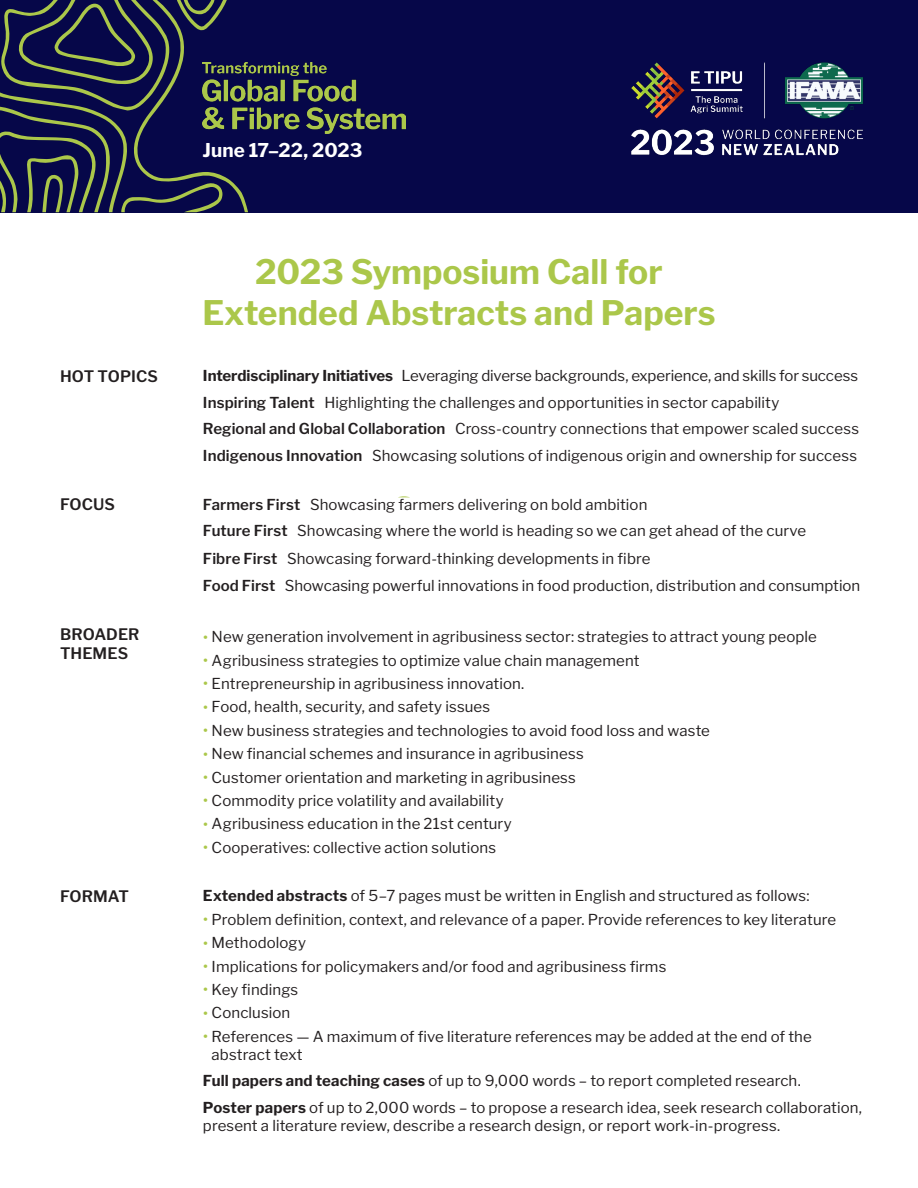
<style>
.page{position:relative;width:918px;height:1188px;background:#fff}
.page>*{position:absolute;margin:0;border:0;box-sizing:border-box;transform-origin:0 0}
.t1{font:700 33.6px/40.3px "Libre Franklin";color:#abc74a;text-align:center}
.body_text{font:700 18.9px "Libre Franklin";letter-spacing:.005em;color:#fff}
.t2{font:600 15.75px/18.9px "Libre Franklin";color:#231f20}
.body_bullets_-_light{font:15px/18px "Libre Franklin";letter-spacing:.005em;color:#231f20}
.topic{font:15px "Libre Franklin";letter-spacing:.005em;color:#231f20}
.body_text-2{font:15px/18px "Libre Franklin";letter-spacing:.005em;color:#231f20}
.s1{font-weight:700}
.s2{font-weight:600}
.s3{font-size:18px;color:#abc74a}
</style>
<div class="page">
<div style="left:0;top:0;width:918px;height:212px;background:#060749"></div>
<img style="left:248px;top:62px;width:158px;height:71px">
<img style="left:631px;top:62px;width:232px;height:94px">
<svg style="left:0;top:0;width:248px;height:212px"></svg>
<p class="body_text" style="left:202px;top:135px;width:161px">June 17–22, 2023</p>
<p class="t1" style="left:202px;top:249px;width:515px">2023 Symposium Call for<br>Extended Abstracts and Papers</p>
<p class="t2" style="left:60px;top:365px;width:100px">HOT TOPICS</p>
<p class="topic" style="left:203px;top:364px;width:657px"><span class="s1">Interdisciplinary Initiatives</span> Leveraging diverse backgrounds, experience, and skills for success</p>
<p class="topic" style="left:203px;top:391px;width:578px"><span class="s2">Inspiring Talent</span> Highlighting the challenges and opportunities in sector capability</p>
<p class="topic" style="left:203px;top:417px;width:658px"><span class="s2">Regional and Global Collaboration</span> Cross-country connections that empower scaled success</p>
<p class="topic" style="left:203px;top:444px;width:656px"><span class="s2">Indigenous Innovation</span> Showcasing solutions of indigenous origin and ownership for success</p>
<p class="t2" style="left:60px;top:494px;width:56px">FOCUS</p>
<p class="topic" style="left:203px;top:492px;width:446px"><span class="s2">Farmers First</span> Showcasing farmers delivering on bold ambition</p>
<p class="topic" style="left:203px;top:519px;width:605px"><span class="s2">Future First</span> Showcasing where the world is heading so we can get ahead of the curve</p>
<p class="body_text-2" style="left:203px;top:548px;width:449px"><span class="s2">Fibre First</span> Showcasing forward-thinking developments in fibre</p>
<p class="topic" style="left:203px;top:573px;width:659px"><span class="s2">Food First</span> Showcasing powerful innovations in food production, distribution and consumption</p>
<p class="t2" style="left:60px;top:623px;width:81px">BROADER<br>THEMES</p>
<p class="body_bullets_-_light" style="left:203px;top:626px;width:615px"><span class="s3">•</span> New generation involvement in agribusiness sector: strategies to attract young people</p>
<p class="body_bullets_-_light" style="left:203px;top:650px;width:438px"><span class="s3">•</span> Agribusiness strategies to optimize value chain management</p>
<p class="body_bullets_-_light" style="left:203px;top:673px;width:323px"><span class="s3">•</span> Entrepreneurship in agribusiness innovation.</p>
<p class="body_bullets_-_light" style="left:203px;top:697px;width:289px"><span class="s3">•</span> Food, health, security, and safety issues</p>
<p class="body_bullets_-_light" style="left:203px;top:720px;width:509px"><span class="s3">•</span> New business strategies and technologies to avoid food loss and waste</p>
<p class="body_bullets_-_light" style="left:203px;top:743px;width:382px"><span class="s3">•</span> New financial schemes and insurance in agribusiness</p>
<p class="body_bullets_-_light" style="left:203px;top:767px;width:374px"><span class="s3">•</span> Customer orientation and marketing in agribusiness</p>
<p class="body_bullets_-_light" style="left:203px;top:790px;width:302px"><span class="s3">•</span> Commodity price volatility and availability</p>
<p class="body_bullets_-_light" style="left:203px;top:814px;width:310px"><span class="s3">•</span> Agribusiness education in the 21st century</p>
<p class="body_bullets_-_light" style="left:203px;top:837px;width:295px"><span class="s3">•</span> Cooperatives: collective action solutions</p>
<p class="t2" style="left:60px;top:885px;width:70px">FORMAT</p>
<p class="body_text-2" style="left:203px;top:886px;width:608px"><span class="s1">Extended abstracts</span> of 5–7 pages must be written in English and structured as follows:</p>
<p class="body_bullets_-_light" style="left:203px;top:909px;width:635px"><span class="s3">•</span> Problem definition, context, and relevance of a paper. Provide references to key literature</p>
<p class="body_bullets_-_light" style="left:203px;top:932px;width:105px"><span class="s3">•</span> Methodology</p>
<p class="body_bullets_-_light" style="left:203px;top:956px;width:465px"><span class="s3">•</span> Implications for policymakers and/or food and agribusiness firms</p>
<p class="body_bullets_-_light" style="left:203px;top:979px;width:97px"><span class="s3">•</span> Key findings</p>
<p class="body_bullets_-_light" style="left:203px;top:1003px;width:89px"><span class="s3">•</span> Conclusion</p>
<p class="body_bullets_-_light" style="left:212px;top:1026px;width:602px;text-indent:-9px"><span class="s3">•</span> References — A maximum of five literature references may be added at the end of the abstract text</p>
<p class="body_text-2" style="left:203px;top:1071px;width:599px"><span class="s1">Full papers and teaching cases</span> of up to 9,000 words – to report completed research.</p>
<p class="body_text-2" style="left:203px;top:1097px;width:661px"><span class="s1">Poster papers</span> of up to 2,000 words – to propose a research idea, seek research collaboration, present a literature review, describe a research design, or report work-in-progress.</p>
</div>
